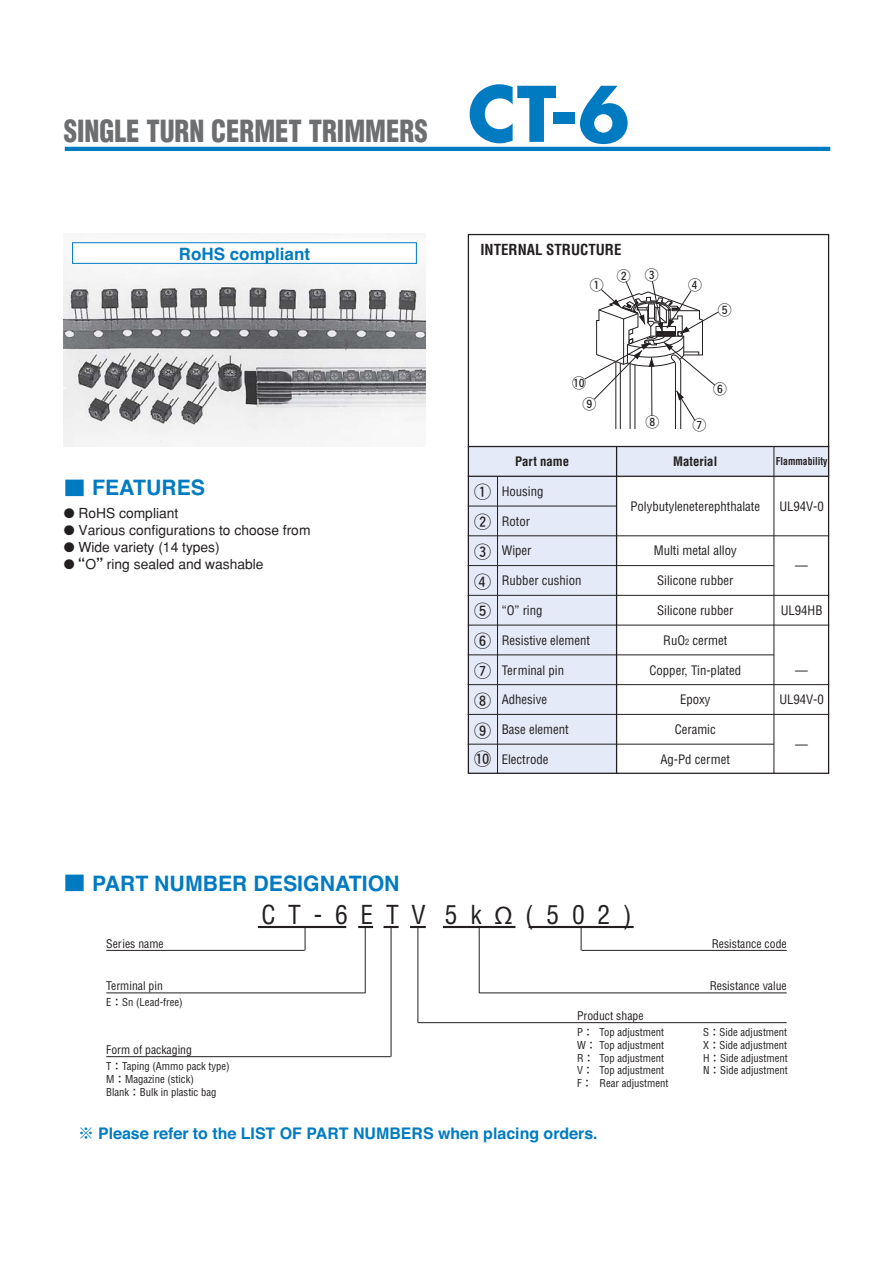
<style>
.page{position:relative;width:893px;height:1263px;background:#fff}
.page>*{position:absolute;margin:0;border:0;box-sizing:border-box;transform-origin:0 0}
.t1{font:700 74.4px "Futura";color:#007bc2}
.t2{font:900 condensed 29.7px "Helvetica";color:#6d6e70;scale:.9 1}
.t3{font:condensed 25.5px "Helvetica";color:#231f20}
.t4{font:700 21.3px "Helvetica";color:#007bc2}
.t5{font:700 16.95px "Helvetica";color:#007bc2}
.t6{font:16.95px/29.7px "Ftgfr Alpha";color:#231f20;text-align:justify}
.t7{font:16.95px "Ftg Hround";color:#231f20}
.t8{font:700 15.9px "Helvetica";color:#007bc2}
.t9{font:700 condensed 14.85px "Helvetica";color:#231f20}
.t10{font:13.8px "Gothic BBB Medium 90 msp RKSJ H";color:#231f20}
.t11{font:13.8px "Ftgfr Alpha";color:#231f20}
.t12{font:13.8px "Ftg Hround";color:#231f20}
.t13{font:condensed 12.75px "Helvetica";color:#231f20}
.t14{font:700 condensed 12.75px "Helvetica";color:#231f20}
.t15{font:condensed 11.7px "Helvetica";color:#231f20}
.t16{font:condensed 10.65px/12.8px "Helvetica";color:#231f20}
.t17{font:700 condensed 10.65px "Helvetica";color:#231f20;scale:.9 1}
.s1{font-family:"Shin Go Medium 90 msp RKSJ H";font-weight:400;font-size:19.2px}
.s2{font-size:8.55px}
.s3{font-family:"Myriad Pro";font-stretch:normal}
.s4{font-family:"Gothic BBB Medium 90 msp RKSJ H";font-stretch:normal}
.s5{font-family:"Gothic BBB Medium 90 msp RKSJ H";font-weight:400}
</style>
<div class="page">
<svg style="left:584px;top:281px;width:135px;height:149px"></svg>
<div style="left:468px;top:447px;width:148px;height:29px;background:#e4eaf7"></div>
<div style="left:468px;top:476px;width:29px;height:298px;background:#e4eaf7"></div>
<div style="left:497px;top:595px;width:119px;height:30px;background:#e4eaf7"></div>
<div style="left:497px;top:714px;width:119px;height:30px;background:#e4eaf7"></div>
<div style="left:497px;top:506px;width:119px;height:30px;background:#e4eaf7"></div>
<div style="left:497px;top:744px;width:119px;height:30px;background:#e4eaf7"></div>
<div style="left:497px;top:536px;width:119px;height:30px;background:#e4eaf7"></div>
<div style="left:497px;top:625px;width:119px;height:30px;background:#e4eaf7"></div>
<div style="left:497px;top:655px;width:119px;height:30px;background:#e4eaf7"></div>
<div style="left:616px;top:447px;width:158px;height:29px;background:#e4eaf7"></div>
<div style="left:774px;top:447px;width:55px;height:29px;background:#e4eaf7"></div>
<div style="left:497px;top:476px;width:119px;height:30px;background:#e4eaf7"></div>
<div style="left:497px;top:566px;width:119px;height:29px;background:#e4eaf7"></div>
<div style="left:497px;top:685px;width:119px;height:29px;background:#e4eaf7"></div>
<img style="left:64px;top:267px;width:361px;height:180px">
<hr style="left:468px;top:506px;width:148px;height:1px;background:#231f20">
<hr style="left:468px;top:536px;width:361px;height:1px;background:#231f20">
<hr style="left:468px;top:565px;width:306px;height:1px;background:#231f20">
<hr style="left:468px;top:595px;width:361px;height:1px;background:#231f20">
<hr style="left:468px;top:625px;width:361px;height:1px;background:#231f20">
<hr style="left:468px;top:655px;width:306px;height:1px;background:#231f20">
<hr style="left:497px;top:476px;width:1px;height:298px;background:#231f20">
<hr style="left:258px;top:926px;width:88px;height:2px;background:#231f20">
<svg style="left:383px;top:926px;width:16px;height:2px"></svg>
<svg style="left:410px;top:926px;width:16px;height:2px"></svg>
<hr style="left:443px;top:926px;width:72px;height:2px;background:#231f20">
<hr style="left:529px;top:926px;width:105px;height:2px;background:#231f20">
<svg style="left:305px;top:928px;width:1px;height:22px"></svg>
<hr style="left:391px;top:927px;width:1px;height:130px;background:#231f20">
<svg style="left:358px;top:926px;width:15px;height:2px"></svg>
<hr style="left:365px;top:927px;width:1px;height:66px;background:#231f20">
<hr style="left:106px;top:993px;width:259px;height:1px;background:#231f20">
<hr style="left:418px;top:927px;width:1px;height:96px;background:#231f20">
<svg style="left:581px;top:928px;width:1px;height:22px"></svg>
<hr style="left:106px;top:950px;width:199px;height:1px;background:#231f20">
<hr style="left:106px;top:1056px;width:285px;height:1px;background:#231f20">
<hr style="left:581px;top:950px;width:206px;height:1px;background:#231f20">
<hr style="left:479px;top:927px;width:1px;height:66px;background:#231f20">
<hr style="left:479px;top:993px;width:308px;height:1px;background:#231f20">
<hr style="left:418px;top:1022px;width:369px;height:1px;background:#231f20">
<hr style="left:468px;top:476px;width:361px;height:1px;background:#231f20">
<hr style="left:468px;top:446px;width:361px;height:1px;background:#231f20">
<hr style="left:774px;top:447px;width:1px;height:327px;background:#231f20">
<hr style="left:616px;top:447px;width:1px;height:327px;background:#231f20">
<div style="left:72px;top:242px;width:345px;height:22px;border:1px solid #007bc2"></div>
<hr style="left:468px;top:744px;width:306px;height:1px;background:#231f20">
<hr style="left:468px;top:714px;width:361px;height:1px;background:#231f20">
<hr style="left:468px;top:684px;width:361px;height:1px;background:#231f20">
<hr style="left:65px;top:147px;width:765px;height:4px;background:#007bc2">
<h2 class="t2" style="left:64px;top:120px;width:406px">SINGLE TURN CERMET TRIMMERS</h2>
<h3 class="t5" style="left:179px;top:248px;width:133px">RoHS compliant</h3>
<h3 class="t4" style="left:64px;top:480px;width:143px"><span class="s1">■</span> FEATURES</h3>
<p class="t10" style="left:78px;top:508px;width:101px">RoHS compliant</p>
<p class="t10" style="left:78px;top:525px;width:233px">Various configurations to choose from</p>
<p class="t10" style="left:78px;top:542px;width:143px">Wide variety (14 types)</p>
<p class="t10" style="left:72px;top:559px;width:194px">“O”ring sealed and washable</p>
<h1 class="t1" style="left:468px;top:80px;width:163px">CT-6</h1>
<p class="t9" style="left:480px;top:244px;width:142px">INTERNAL STRUCTURE</p>
<p class="t11" style="left:590px;top:278px;width:15px">1</p>
<p class="t11" style="left:617px;top:269px;width:43px">2 3</p>
<p class="t12" style="left:572px;top:376px;width:22px">!0</p>
<p class="t11" style="left:582px;top:397px;width:15px">9</p>
<p class="t11" style="left:688px;top:278px;width:15px">4</p>
<p class="t11" style="left:718px;top:303px;width:15px">5</p>
<p class="t11" style="left:713px;top:382px;width:15px">6</p>
<h3 class="t6" style="left:474px;top:477px;width:19px">1<br>2<br>3<br>4<br>5<br>6<br>7<br>8<br>9</h3>
<h3 class="t7" style="left:474px;top:751px;width:27px">!0</h3>
<p class="t14" style="left:515px;top:457px;width:56px">Part name</p>
<p class="t13" style="left:502px;top:486px;width:43px">Housing</p>
<p class="t13" style="left:502px;top:516px;width:30px">Rotor</p>
<p class="t13" style="left:502px;top:546px;width:31px">Wiper</p>
<p class="t13" style="left:502px;top:576px;width:81px">Rubber cushion</p>
<p class="t13" style="left:502px;top:605px;width:42px">“O” ring</p>
<p class="t13" style="left:502px;top:635px;width:90px">Resistive element</p>
<p class="t13" style="left:502px;top:665px;width:64px">Terminal pin</p>
<p class="t13" style="left:502px;top:695px;width:47px">Adhesive</p>
<p class="t13" style="left:502px;top:725px;width:68px">Base element</p>
<p class="t13" style="left:502px;top:754px;width:48px">Electrode</p>
<p class="t11" style="left:645px;top:416px;width:15px">8</p>
<p class="t11" style="left:692px;top:419px;width:15px">7</p>
<p class="t14" style="left:673px;top:457px;width:45px">Material</p>
<p class="t17" style="left:776px;top:457px;width:59px">Flammability</p>
<p class="t13" style="left:630px;top:501px;width:131px">Polybutyleneterephthalate</p>
<p class="t13" style="left:654px;top:546px;width:84px">Multi metal alloy</p>
<p class="t13" style="left:657px;top:576px;width:78px">Silicone rubber</p>
<p class="t13" style="left:657px;top:605px;width:78px">Silicone rubber</p>
<p class="t13" style="left:663px;top:635px;width:66px">RuO<span class="s2">2</span> cermet</p>
<p class="t13" style="left:649px;top:665px;width:93px">Copper, Tin-plated</p>
<p class="t13" style="left:680px;top:695px;width:32px">Epoxy</p>
<p class="t13" style="left:675px;top:725px;width:43px">Ceramic</p>
<p class="t13" style="left:660px;top:754px;width:71px">Ag-Pd cermet</p>
<p class="t13" style="left:779px;top:501px;width:46px">UL94V-0</p>
<p class="t13" style="left:795px;top:561px;width:14px">—</p>
<p class="t13" style="left:781px;top:605px;width:43px">UL94HB</p>
<p class="t13" style="left:795px;top:665px;width:14px">—</p>
<p class="t13" style="left:779px;top:695px;width:46px">UL94V-0</p>
<p class="t13" style="left:795px;top:739px;width:14px">—</p>
<h3 class="t4" style="left:64px;top:876px;width:337px"><span class="s1">■</span> PART NUMBER DESIGNATION</h3>
<h3 class="t3" style="left:261px;top:905px;width:372px">C T - 6 E T V 5 k <span class="s3">Ω</span> ( 5 0 2 )</h3>
<p class="t15" style="left:106px;top:939px;width:59px">Series name</p>
<p class="t15" style="left:106px;top:982px;width:58px">Terminal pin</p>
<p class="t16" style="left:106px;top:997px;width:78px">E<span class="s4">：</span>Sn (Lead-free)</p>
<p class="t15" style="left:712px;top:939px;width:76px">Resistance code</p>
<p class="t15" style="left:710px;top:982px;width:78px">Resistance value</p>
<p class="t15" style="left:106px;top:1045px;width:87px">Form of packaging</p>
<p class="t16" style="left:106px;top:1061px;width:125px">T<span class="s4">：</span>Taping (Ammo pack type)<br>M<span class="s4">：</span>Magazine (stick)<br>Blank<span class="s4">：</span>Bulk in plastic bag</p>
<p class="t15" style="left:577px;top:1011px;width:68px">Product shape</p>
<p class="t16" style="left:577px;top:1027px;width:88px">P<span class="s4">：</span> Top adjustment</p>
<p class="t16" style="left:703px;top:1027px;width:86px">S<span class="s4">：</span>Side adjustment</p>
<p class="t16" style="left:577px;top:1040px;width:88px">W<span class="s4">：</span> Top adjustment</p>
<p class="t16" style="left:703px;top:1040px;width:86px">X<span class="s4">：</span>Side adjustment</p>
<p class="t16" style="left:577px;top:1052px;width:88px">R<span class="s4">：</span> Top adjustment</p>
<p class="t16" style="left:703px;top:1052px;width:86px">H<span class="s4">：</span>Side adjustment</p>
<p class="t16" style="left:577px;top:1065px;width:88px">V<span class="s4">：</span> Top adjustment</p>
<p class="t16" style="left:703px;top:1065px;width:86px">N<span class="s4">：</span>Side adjustment</p>
<p class="t16" style="left:577px;top:1078px;width:93px">F<span class="s4">：</span> Rear adjustment</p>
<p class="t8" style="left:78px;top:1127px;width:521px"><span class="s5">※</span> Please refer to the LIST OF PART NUMBERS when placing orders.</p>
</div>
